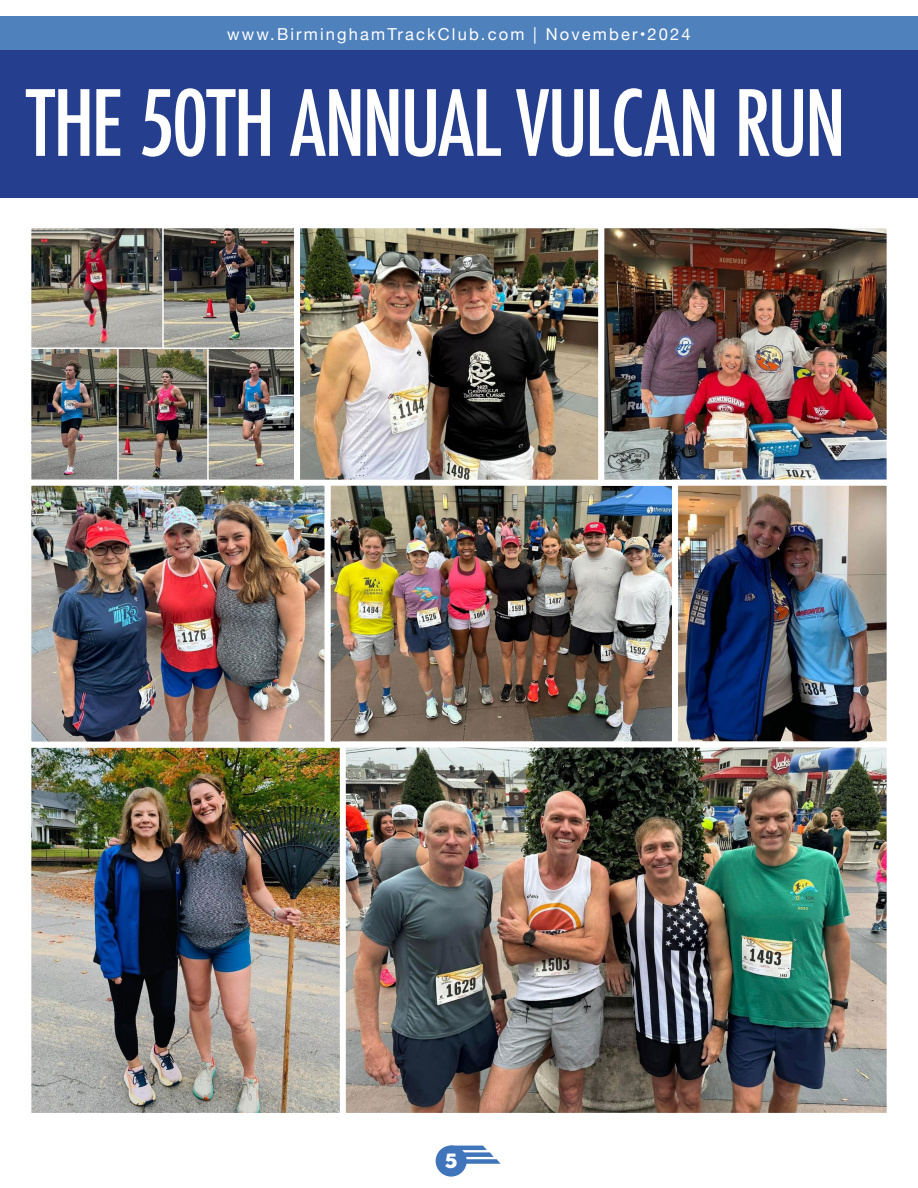
<style>
.page{position:relative;width:918px;height:1188px;background:#fff}
.page>*{position:absolute;margin:0;border:0;box-sizing:border-box;transform-origin:0 0}
.t1{font:500 condensed 88.5px "Futura";letter-spacing:-.035em;color:#fff}
.t2{font:20.7px "Chunk Five";color:#fff}
.t3{font:16.5px "Helvetica Neue";letter-spacing:.13em;color:#fff}
</style>
<div class="page">
<div style="left:0;top:16px;width:918px;height:34px;background:#4f81bd"></div>
<div style="left:436px;top:1145px;width:31px;height:32px;background:#4175bb;border-radius:50%"></div>
<svg style="left:458px;top:1146px;width:43px;height:18px"></svg>
<div style="left:0;top:50px;width:918px;height:148px;background:#253f8e"></div>
<img style="left:32px;top:229px;width:261px;height:250px">
<div style="left:25px;top:222px;width:275px;height:264px;border:6px solid #fff"></div>
<img style="left:301px;top:229px;width:296px;height:251px">
<div style="left:294px;top:222px;width:310px;height:295px;border:6px solid #fff"></div>
<img style="left:32px;top:749px;width:308px;height:363px">
<div style="left:25px;top:742px;width:334px;height:377px;border:6px solid #fff"></div>
<img style="left:32px;top:487px;width:854px;height:254px">
<div style="left:25px;top:480px;width:306px;height:268px;border:6px solid #fff"></div>
<div style="left:325px;top:480px;width:353px;height:268px;border:6px solid #fff"></div>
<img style="left:605px;top:229px;width:281px;height:250px">
<div style="left:598px;top:222px;width:295px;height:264px;border:6px solid #fff"></div>
<div style="left:672px;top:480px;width:221px;height:268px;border:6px solid #fff"></div>
<img style="left:347px;top:749px;width:539px;height:363px">
<div style="left:340px;top:742px;width:553px;height:377px;border:6px solid #fff"></div>
<p class="t3" style="left:227px;top:22px;width:465px">www.BirminghamTrackClub.com | November•2024</p>
<p class="t1" style="left:26px;top:66px;width:822px">THE 50TH ANNUAL VULCAN RUN</p>
<p class="t2" style="left:445px;top:1148px;width:13px">5</p>
</div>
